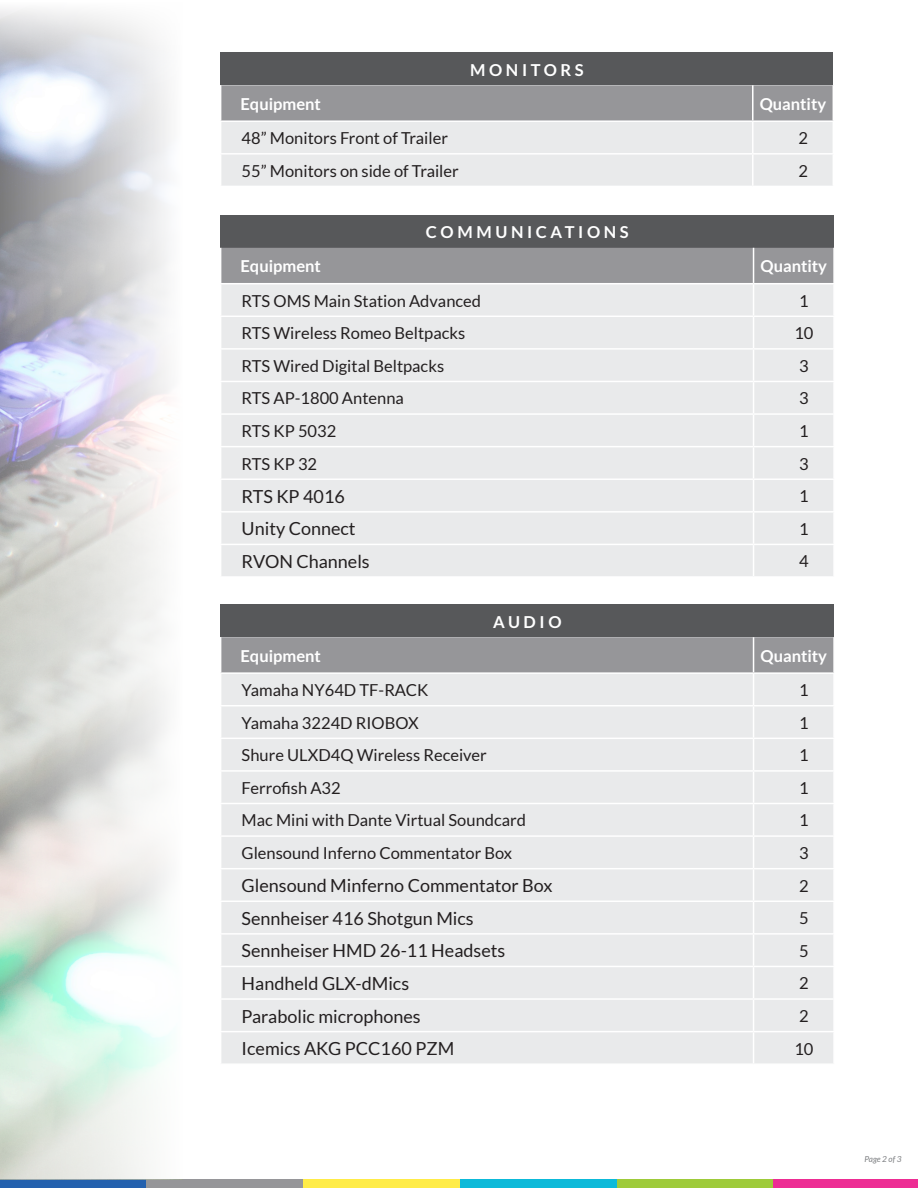
<style>
.page{position:relative;width:918px;height:1188px;background:#fff}
.page>*{position:absolute;margin:0;border:0;box-sizing:border-box;transform-origin:0 0}
.t1{font:18px "Lato";color:#231f20}
.t2{font:16.5px "Lato";color:#231f20}
.t3{font:700 16.5px "Lato";color:#fff}
.t4{font:700 16.5px "Lato";letter-spacing:.22em;color:#fff}
.t5{font:italic 8.25px "Lato";color:#7c7e81}
</style>
<div class="page">
<div style="left:0;top:1180px;width:148px;height:8px;background:#2461ae"></div>
<div style="left:146px;top:1180px;width:157px;height:8px;background:#969699"></div>
<div style="left:303px;top:1180px;width:157px;height:8px;background:#ffec48"></div>
<div style="left:460px;top:1180px;width:157px;height:8px;background:#0dbad9"></div>
<div style="left:617px;top:1180px;width:157px;height:8px;background:#9ecb3a"></div>
<div style="left:774px;top:1180px;width:144px;height:8px;background:#ed2d94"></div>
<svg style="left:0;top:87px;width:170px;height:1092px"></svg>
<svg style="left:0;top:8px;width:168px;height:79px"></svg>
<div style="left:221px;top:605px;width:613px;height:32px;background:#57585a"></div>
<div style="left:221px;top:637px;width:612px;height:35px;background:#969699"></div>
<div style="left:221px;top:674px;width:612px;height:389px;background:#e9eaeb"></div>
<hr style="left:753px;top:637px;width:1px;height:35px;background:#fff">
<hr style="left:753px;top:674px;width:1px;height:31px;background:#fff">
<hr style="left:220px;top:705px;width:534px;height:1px;background:#fff">
<hr style="left:754px;top:705px;width:81px;height:1px;background:#fff">
<hr style="left:753px;top:706px;width:1px;height:32px;background:#fff">
<hr style="left:220px;top:738px;width:534px;height:1px;background:#fff">
<hr style="left:754px;top:738px;width:81px;height:1px;background:#fff">
<hr style="left:753px;top:739px;width:1px;height:31px;background:#fff">
<hr style="left:220px;top:770px;width:534px;height:2px;background:#fff">
<hr style="left:754px;top:770px;width:81px;height:2px;background:#fff">
<hr style="left:753px;top:772px;width:1px;height:31px;background:#fff">
<hr style="left:220px;top:803px;width:534px;height:1px;background:#fff">
<hr style="left:754px;top:803px;width:81px;height:1px;background:#fff">
<hr style="left:753px;top:804px;width:1px;height:31px;background:#fff">
<hr style="left:220px;top:835px;width:534px;height:2px;background:#fff">
<hr style="left:754px;top:835px;width:81px;height:2px;background:#fff">
<hr style="left:753px;top:837px;width:1px;height:31px;background:#fff">
<hr style="left:220px;top:868px;width:534px;height:1px;background:#fff">
<hr style="left:754px;top:868px;width:81px;height:1px;background:#fff">
<hr style="left:753px;top:869px;width:1px;height:32px;background:#fff">
<hr style="left:220px;top:901px;width:534px;height:1px;background:#fff">
<hr style="left:754px;top:901px;width:81px;height:1px;background:#fff">
<hr style="left:753px;top:902px;width:1px;height:31px;background:#fff">
<hr style="left:220px;top:933px;width:534px;height:2px;background:#fff">
<hr style="left:754px;top:933px;width:81px;height:2px;background:#fff">
<hr style="left:753px;top:935px;width:1px;height:31px;background:#fff">
<hr style="left:220px;top:966px;width:534px;height:1px;background:#fff">
<hr style="left:754px;top:966px;width:81px;height:1px;background:#fff">
<hr style="left:753px;top:967px;width:1px;height:31px;background:#fff">
<hr style="left:220px;top:998px;width:534px;height:2px;background:#fff">
<hr style="left:754px;top:998px;width:81px;height:2px;background:#fff">
<hr style="left:753px;top:1000px;width:1px;height:31px;background:#fff">
<hr style="left:220px;top:1031px;width:534px;height:1px;background:#fff">
<hr style="left:754px;top:1031px;width:81px;height:1px;background:#fff">
<hr style="left:753px;top:1032px;width:1px;height:31px;background:#fff">
<div style="left:221px;top:53px;width:612px;height:32px;background:#57585a"></div>
<svg style="left:221px;top:85px;width:612px;height:101px;background:#cbcccd"></svg>
<hr style="left:752px;top:85px;width:2px;height:35px;background:#fff">
<hr style="left:220px;top:120px;width:533px;height:2px;background:#fff">
<hr style="left:753px;top:120px;width:81px;height:2px;background:#fff">
<hr style="left:752px;top:122px;width:2px;height:31px;background:#fff">
<hr style="left:220px;top:153px;width:533px;height:2px;background:#fff">
<hr style="left:753px;top:153px;width:81px;height:2px;background:#fff">
<hr style="left:752px;top:155px;width:2px;height:31px;background:#fff">
<div style="left:221px;top:215px;width:613px;height:33px;background:#57585a"></div>
<div style="left:221px;top:248px;width:612px;height:35px;background:#969699"></div>
<div style="left:221px;top:284px;width:612px;height:292px;background:#e9eaeb"></div>
<hr style="left:753px;top:248px;width:1px;height:35px;background:#fff">
<hr style="left:753px;top:284px;width:1px;height:32px;background:#fff">
<hr style="left:220px;top:316px;width:534px;height:1px;background:#fff">
<hr style="left:754px;top:316px;width:81px;height:1px;background:#fff">
<hr style="left:753px;top:317px;width:1px;height:31px;background:#fff">
<hr style="left:220px;top:348px;width:534px;height:2px;background:#fff">
<hr style="left:754px;top:348px;width:81px;height:2px;background:#fff">
<hr style="left:753px;top:350px;width:1px;height:31px;background:#fff">
<hr style="left:220px;top:381px;width:534px;height:1px;background:#fff">
<hr style="left:754px;top:381px;width:81px;height:1px;background:#fff">
<hr style="left:753px;top:382px;width:1px;height:31px;background:#fff">
<hr style="left:220px;top:413px;width:534px;height:2px;background:#fff">
<hr style="left:754px;top:413px;width:81px;height:2px;background:#fff">
<hr style="left:753px;top:415px;width:1px;height:31px;background:#fff">
<hr style="left:220px;top:446px;width:534px;height:1px;background:#fff">
<hr style="left:754px;top:446px;width:81px;height:1px;background:#fff">
<hr style="left:753px;top:447px;width:1px;height:31px;background:#fff">
<hr style="left:220px;top:478px;width:534px;height:2px;background:#fff">
<hr style="left:754px;top:478px;width:81px;height:2px;background:#fff">
<hr style="left:753px;top:480px;width:1px;height:31px;background:#fff">
<hr style="left:220px;top:511px;width:534px;height:2px;background:#fff">
<hr style="left:754px;top:511px;width:81px;height:2px;background:#fff">
<hr style="left:753px;top:513px;width:1px;height:31px;background:#fff">
<hr style="left:220px;top:544px;width:534px;height:1px;background:#fff">
<hr style="left:754px;top:544px;width:81px;height:1px;background:#fff">
<hr style="left:753px;top:545px;width:1px;height:31px;background:#fff">
<p class="t4" style="left:470px;top:60px;width:115px">MONITORS</p>
<p class="t3" style="left:240px;top:94px;width:82px">Equipment</p>
<p class="t3" style="left:760px;top:94px;width:68px">Quantity</p>
<p class="t2" style="left:242px;top:129px;width:208px">48” Monitors Front of Trailer</p>
<p class="t2" style="left:798px;top:129px;width:11px">2</p>
<p class="t2" style="left:242px;top:162px;width:219px">55” Monitors on side of Trailer</p>
<p class="t2" style="left:798px;top:162px;width:11px">2</p>
<p class="t4" style="left:426px;top:223px;width:204px">COMMUNICATIONS</p>
<p class="t3" style="left:240px;top:257px;width:82px">Equipment</p>
<p class="t3" style="left:760px;top:257px;width:68px">Quantity</p>
<p class="t2" style="left:242px;top:291px;width:241px">RTS OMS Main Station Advanced</p>
<p class="t2" style="left:799px;top:291px;width:11px">1</p>
<p class="t2" style="left:242px;top:324px;width:225px">RTS Wireless Romeo Beltpacks</p>
<p class="t2" style="left:794px;top:324px;width:21px">10</p>
<p class="t2" style="left:242px;top:357px;width:204px">RTS Wired Digital Beltpacks</p>
<p class="t2" style="left:799px;top:357px;width:11px">3</p>
<p class="t2" style="left:242px;top:389px;width:164px">RTS AP-1800 Antenna</p>
<p class="t2" style="left:799px;top:389px;width:11px">3</p>
<p class="t2" style="left:242px;top:422px;width:96px">RTS KP 5032</p>
<p class="t2" style="left:799px;top:422px;width:11px">1</p>
<p class="t2" style="left:242px;top:454px;width:77px">RTS KP 32</p>
<p class="t2" style="left:799px;top:454px;width:11px">3</p>
<p class="t1" style="left:242px;top:486px;width:105px">RTS KP 4016</p>
<p class="t2" style="left:799px;top:487px;width:11px">1</p>
<p class="t1" style="left:242px;top:519px;width:116px">Unity Connect</p>
<p class="t2" style="left:799px;top:520px;width:11px">1</p>
<p class="t1" style="left:242px;top:551px;width:130px">RVON Channels</p>
<p class="t2" style="left:799px;top:552px;width:11px">4</p>
<p class="t3" style="left:493px;top:612px;width:70px">AUDIO</p>
<p class="t3" style="left:240px;top:646px;width:82px">Equipment</p>
<p class="t3" style="left:760px;top:646px;width:68px">Quantity</p>
<p class="t2" style="left:242px;top:681px;width:188px">Yamaha NY64D TF-RACK</p>
<p class="t2" style="left:799px;top:681px;width:11px">1</p>
<p class="t2" style="left:242px;top:714px;width:179px">Yamaha 3224D RIOBOX</p>
<p class="t2" style="left:799px;top:714px;width:11px">1</p>
<p class="t2" style="left:242px;top:746px;width:247px">Shure ULXD4Q Wireless Receiver</p>
<p class="t2" style="left:799px;top:746px;width:11px">1</p>
<p class="t2" style="left:242px;top:779px;width:101px">Ferrofish A32</p>
<p class="t2" style="left:799px;top:779px;width:11px">1</p>
<p class="t2" style="left:242px;top:811px;width:286px">Mac Mini with Dante Virtual Soundcard</p>
<p class="t2" style="left:799px;top:811px;width:11px">1</p>
<p class="t2" style="left:242px;top:844px;width:272px">Glensound Inferno Commentator Box</p>
<p class="t2" style="left:799px;top:844px;width:11px">3</p>
<p class="t1" style="left:242px;top:876px;width:312px">Glensound Minferno Commentator Box</p>
<p class="t2" style="left:799px;top:876px;width:11px">2</p>
<p class="t1" style="left:242px;top:908px;width:234px">Sennheiser 416 Shotgun Mics</p>
<p class="t2" style="left:799px;top:909px;width:11px">5</p>
<p class="t1" style="left:242px;top:941px;width:265px">Sennheiser HMD 26-11 Headsets</p>
<p class="t2" style="left:799px;top:942px;width:11px">5</p>
<p class="t1" style="left:242px;top:973px;width:169px">Handheld GLX-dMics</p>
<p class="t2" style="left:799px;top:974px;width:11px">2</p>
<p class="t1" style="left:242px;top:1006px;width:181px">Parabolic microphones</p>
<p class="t2" style="left:799px;top:1007px;width:11px">2</p>
<p class="t1" style="left:242px;top:1039px;width:214px">Icemics AKG PCC160 PZM</p>
<p class="t2" style="left:794px;top:1039px;width:21px">10</p>
<p class="t5" style="left:864px;top:1154px;width:39px">Page 2 of 3</p>
</div>
